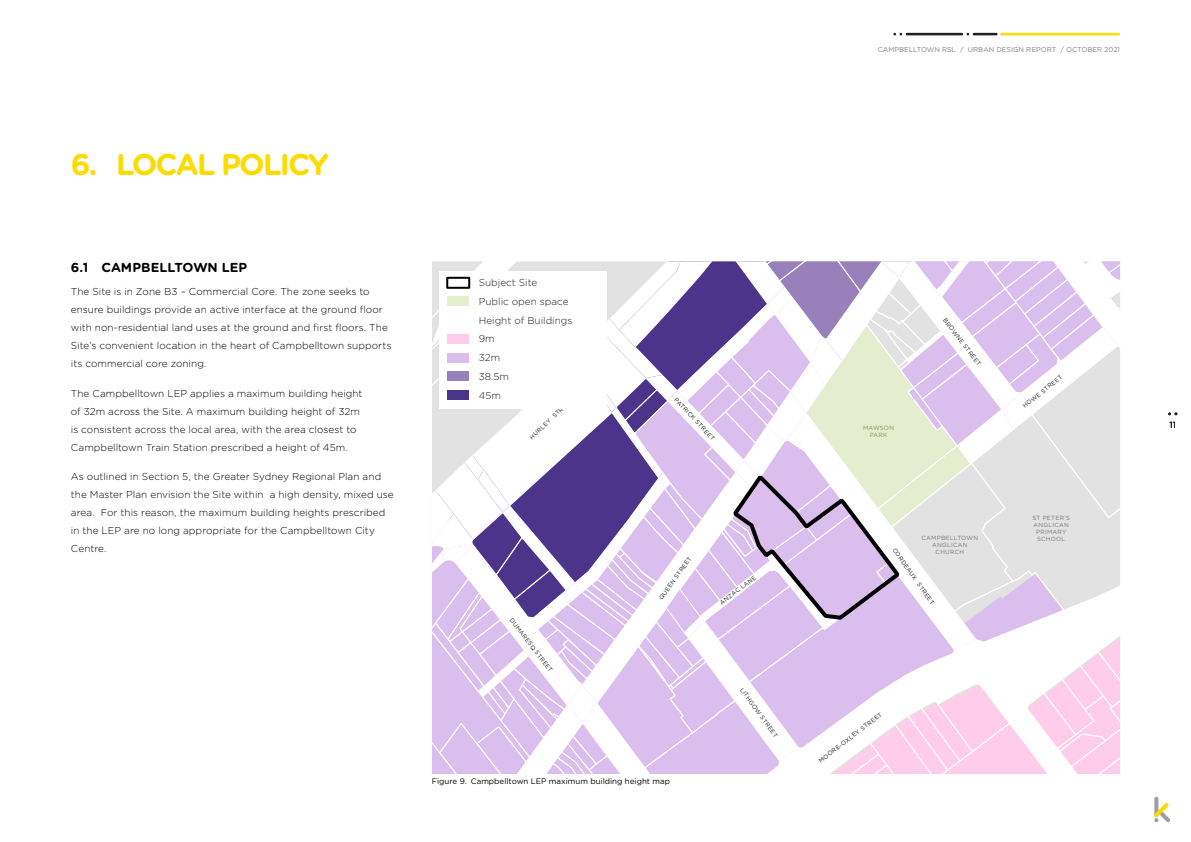
<style>
.page{position:relative;width:1191px;height:842px;background:#fff}
.page>*{position:absolute;margin:0;border:0;box-sizing:border-box;transform-origin:0 0}
.t1{font:700 30px "Gotham Rounded";letter-spacing:-.06em;color:#fddb00}
.t2{font:700 13px "Gotham Rounded";color:#000}
.t3{font:300 10px/18px "Gotham Rounded";letter-spacing:.005em;color:#000}
.t4{font:300 10px/18.8px "Gotham Rounded";color:#201d1e}
.t5{font:9px "Gotham Rounded";color:#000}
.t6{font:8px "Gotham Rounded";color:#000}
.t7{font:7px "Gotham Rounded";color:#808285}
.t8{font:6px "Gotham Rounded";color:#221f1f}
.t9{font:6px/7px "Gotham Rounded";letter-spacing:.05em;color:#777677;text-align:center}
.t10{font:6px/7px "Gotham Rounded";letter-spacing:.05em;color:#869544;text-align:center}
</style>
<div class="page">
<svg style="left:1154px;top:797px;width:16px;height:25px"></svg>
<svg style="left:893px;top:33px;width:227px;height:2px"></svg>
<svg style="left:1168px;top:412px;width:9px;height:3px"></svg>
<svg style="left:432px;top:261px;width:688px;height:513px"></svg>
<div style="left:439px;top:271px;width:168px;height:138px;background:#fff"></div>
<div style="left:446px;top:277px;width:24px;height:12px;border:2px solid #000"></div>
<div style="left:447px;top:353px;width:22px;height:10px;background:#dabeed"></div>
<div style="left:447px;top:296px;width:22px;height:10px;background:#e4edce"></div>
<div style="left:447px;top:334px;width:22px;height:10px;background:#ffccea"></div>
<div style="left:447px;top:371px;width:22px;height:10px;background:#9880ba"></div>
<div style="left:447px;top:389px;width:22px;height:10px;background:#4d348b"></div>
<h1 class="t1" style="left:71px;top:143px;width:259px">6. LOCAL POLICY</h1>
<h2 class="t2" style="left:71px;top:258px;width:178px">6.1 CAMPBELLTOWN LEP</h2>
<p class="t3" style="left:71px;top:282px;width:322px">The Site is in Zone B3 – Commercial Core. The zone seeks to ensure buildings provide an active interface at the ground floor with non-residential land uses at the ground and first floors. The Site’s convenient location in the heart of Campbelltown supports its commercial core zoning.</p>
<p class="t3" style="left:71px;top:384px;width:293px">The Campbelltown LEP applies a maximum building height of 32m across the Site. A maximum building height of 32m is consistent across the local area, with the area closest to Campbelltown Train Station prescribed a height of 45m.</p>
<p class="t3" style="left:71px;top:467px;width:324px">As outlined in Section 5, the Greater Sydney Regional Plan and the Master Plan envision the Site within a high density, mixed use area. For this reason, the maximum building heights prescribed in the LEP are no long appropriate for the Campbelltown City Centre.</p>
<p class="t4" style="left:479px;top:273px;width:95px">Subject Site<br>Public open space<br>Height of Buildings<br>9m<br>32m<br>38.5m<br>45m</p>
<p class="t8" style="left:528px;top:435px;width:58px;rotate:-43deg">HURLEY STREET</p>
<p class="t8" style="left:514px;top:616px;width:68px;rotate:52deg">DUMARESQ STREET</p>
<p class="t8" style="left:678px;top:395px;width:58px;rotate:47deg">PATRICK STREET</p>
<p class="t8" style="left:657px;top:596px;width:53px;rotate:-54deg">QUEEN STREET</p>
<p class="t8" style="left:718px;top:600px;width:46px;rotate:-38deg">ANZAC LANE</p>
<p class="t8" style="left:745px;top:686px;width:61px;rotate:54deg">LITHGOW STREET</p>
<p class="t6" style="left:432px;top:776px;width:240px">Figure 9. Campbelltown LEP maximum building height map</p>
<p class="t7" style="left:877px;top:45px;width:244px">CAMPBELLTOWN RSL / URBAN DESIGN REPORT / OCTOBER 2021</p>
<p class="t10" style="left:863px;top:424px;width:33px">MAWSON<br>PARK</p>
<p class="t8" style="left:947px;top:316px;width:60px;rotate:52deg">BROWNE STREET</p>
<p class="t8" style="left:1021px;top:403px;width:50px;rotate:-39deg">HOWE STREET</p>
<p class="t9" style="left:1032px;top:514px;width:39px">ST PETER’S<br>ANGLICAN<br>PRIMARY</p>
<p class="t9" style="left:921px;top:534px;width:58px">CAMPBELLTOWN</p>
<p class="t9" style="left:1037px;top:535px;width:30px">SCHOOL</p>
<p class="t9" style="left:932px;top:541px;width:37px">ANGLICAN<br>CHURCH</p>
<p class="t8" style="left:897px;top:546px;width:69px;rotate:55deg">CORDEAUX STREET</p>
<p class="t8" style="left:816px;top:758px;width:80px;rotate:-37deg">MOORE-OXLEY STREET</p>
<p class="t5" style="left:1169px;top:419px;width:8px">11</p>
</div>
